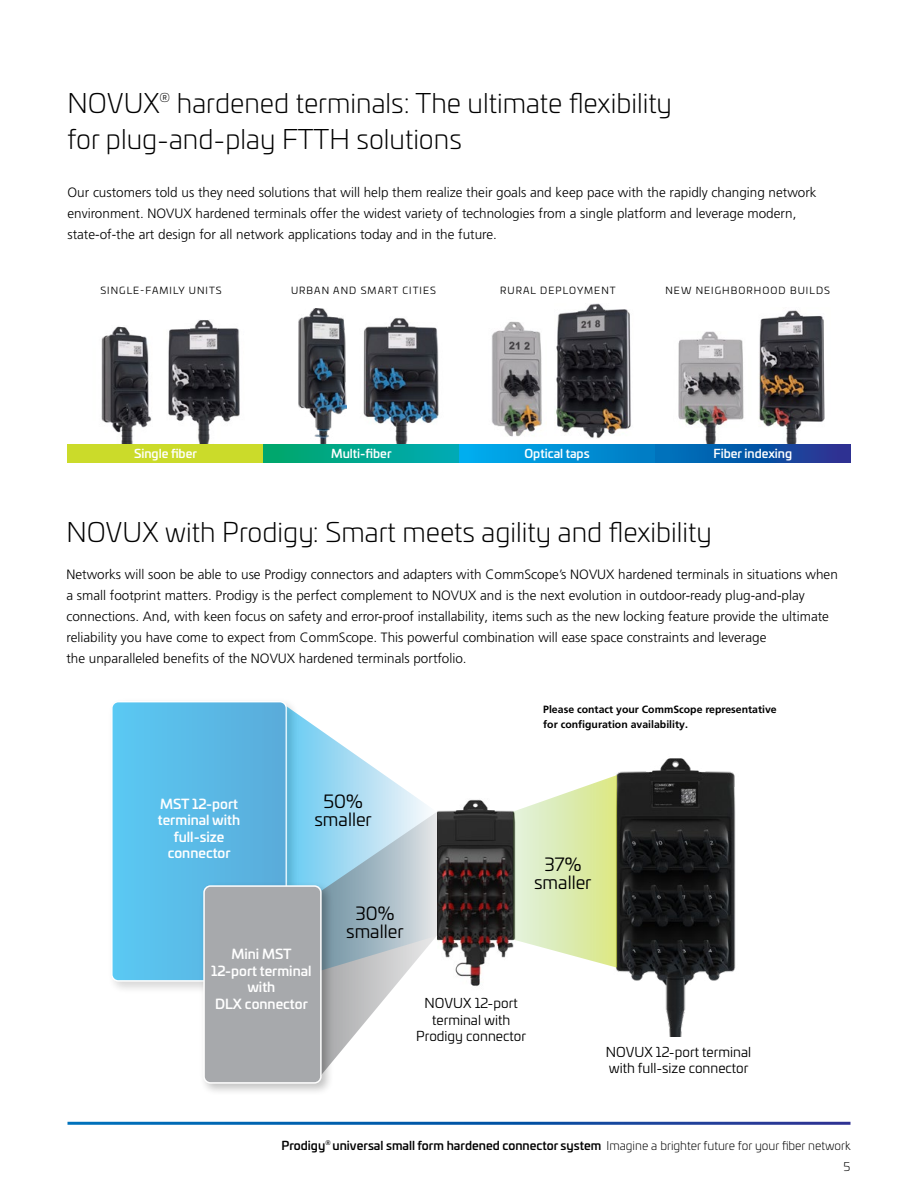
<style>
.page{position:relative;width:918px;height:1188px;background:#fff}
.page>*{position:absolute;margin:0;border:0;box-sizing:border-box;transform-origin:0 0}
.t1{font:300 27px/36px "Univia Pro";color:#000}
.t2{font:18px/18px "Univia Pro";color:#000;text-align:center}
.t3{font:300 13.5px/21px "Frutiger LT Pro";color:#000}
.t4{font:13.5px/16.5px "Univia Pro";color:#000}
.t5{font:500 13.5px/16.5px "Univia Pro";color:#fff;text-align:center}
.t6{font:500 12px/21px "Univia Pro";color:#000;text-align:right}
.t7{font:500 12px "Univia Pro";color:#fff}
.t8{font:700 10.5px/15px "Frutiger LT Pro";color:#000}
.t9{font:9.75px "Univia Pro";letter-spacing:.11em;color:#000}
.s1{font-weight:300}
</style>
<div class="page">
<svg style="left:299px;top:715px;width:139px;height:343px"></svg>
<img style="left:168px;top:320px;width:72px;height:124px">
<img style="left:101px;top:326px;width:51px;height:118px">
<img style="left:346px;top:318px;width:93px;height:126px">
<img style="left:298px;top:309px;width:48px;height:135px">
<img style="left:491px;top:321px;width:51px;height:116px">
<img style="left:556px;top:303px;width:75px;height:135px">
<img style="left:678px;top:331px;width:66px;height:113px">
<img style="left:759px;top:310px;width:66px;height:134px">
<div style="left:68px;top:444px;width:195px;height:19px;background:#cbdb2a"></div>
<div style="left:263px;top:444px;width:196px;height:19px;background:linear-gradient(to right,#00a669,#00aab5)"></div>
<div style="left:459px;top:444px;width:196px;height:19px;background:linear-gradient(to right,#00aff0,#007ac3)"></div>
<svg style="left:655px;top:444px;width:196px;height:19px;background:#0d53a6"></svg>
<img style="left:438px;top:799px;width:75px;height:188px">
<img style="left:616px;top:758px;width:120px;height:279px">
<div style="left:107px;top:697px;width:192px;height:297px;background:#000;opacity:.25"></div>
<div style="left:112px;top:702px;width:174px;height:279px;background:linear-gradient(to right,#5ac9f4,#5aabda);border-radius:6px"></div>
<div style="left:111px;top:701px;width:176px;height:281px;border:2px solid #fff;border-radius:6px"></div>
<svg style="left:513px;top:775px;width:104px;height:193px"></svg>
<div style="left:199px;top:881px;width:136px;height:215px;background:#000;opacity:.25"></div>
<div style="left:204px;top:886px;width:117px;height:197px;background:#a7a9ac;border-radius:6px"></div>
<div style="left:203px;top:885px;width:119px;height:199px;border:2px solid #fff;border-radius:6px"></div>
<h1 class="t1" style="left:68px;top:84px;width:606px">NOVUX<sup>®</sup> hardened terminals: The ultimate flexibility for plug-and-play FTTH solutions</h1>
<p class="t3" style="left:68px;top:182px;width:751px">Our customers told us they need solutions that will help them realize their goals and keep pace with the rapidly changing network environment. NOVUX hardened terminals offer the widest variety of technologies from a single platform and leverage modern, state-of-the art design for all network applications today and in the future.</p>
<p class="t9" style="left:100px;top:283px;width:123px">SINGLE-FAMILY UNITS</p>
<p class="t9" style="left:291px;top:283px;width:146px">URBAN AND SMART CITIES</p>
<p class="t9" style="left:500px;top:283px;width:117px">RURAL DEPLOYMENT</p>
<p class="t9" style="left:665px;top:283px;width:166px">NEW NEIGHBORHOOD BUILDS</p>
<p class="t7" style="left:134px;top:445px;width:64px">Single fiber</p>
<p class="t7" style="left:331px;top:445px;width:62px">Multi-fiber</p>
<p class="t7" style="left:525px;top:445px;width:67px">Optical taps</p>
<p class="t7" style="left:714px;top:445px;width:80px">Fiber indexing</p>
<h1 class="t1" style="left:66px;top:513px;width:647px">NOVUX with Prodigy: Smart meets agility and flexibility</h1>
<p class="t3" style="left:66px;top:564px;width:773px">Networks will soon be able to use Prodigy connectors and adapters with CommScope’s NOVUX hardened terminals in situations when a small footprint matters. Prodigy is the perfect complement to NOVUX and is the next evolution in outdoor-ready plug-and-play connections. And, with keen focus on safety and error-proof installability, items such as the new locking feature provide the ultimate reliability you have come to expect from CommScope. This powerful combination will ease space constraints and leverage<br>the unparalleled benefits of the NOVUX hardened terminals portfolio.</p>
<p class="t8" style="left:543px;top:702px;width:235px">Please contact your CommScope representative for configuration availability.</p>
<p class="t5" style="left:158px;top:794px;width:84px">MST 12-port terminal with full-size connector</p>
<h2 class="t2" style="left:314px;top:792px;width:59px">50% smaller</h2>
<h2 class="t2" style="left:346px;top:904px;width:59px">30% smaller</h2>
<p class="t5" style="left:211px;top:945px;width:102px">Mini MST<br>12-port terminal with<br>DLX connector</p>
<h2 class="t2" style="left:534px;top:854px;width:59px">37% smaller</h2>
<p class="t4" style="left:416px;top:994px;width:111px;text-align:center">NOVUX 12-port terminal with<br>Prodigy connector</p>
<p class="t4" style="left:606px;top:1043px;width:147px">NOVUX 12-port terminal with full-size connector</p>
<p class="t6" style="left:282px;top:1135px;width:571px">Prodigy<sup>®</sup> universal small form hardened connector system <span class="s1">Imagine a brighter future for your fiber network<br>5</span></p>
</div>
